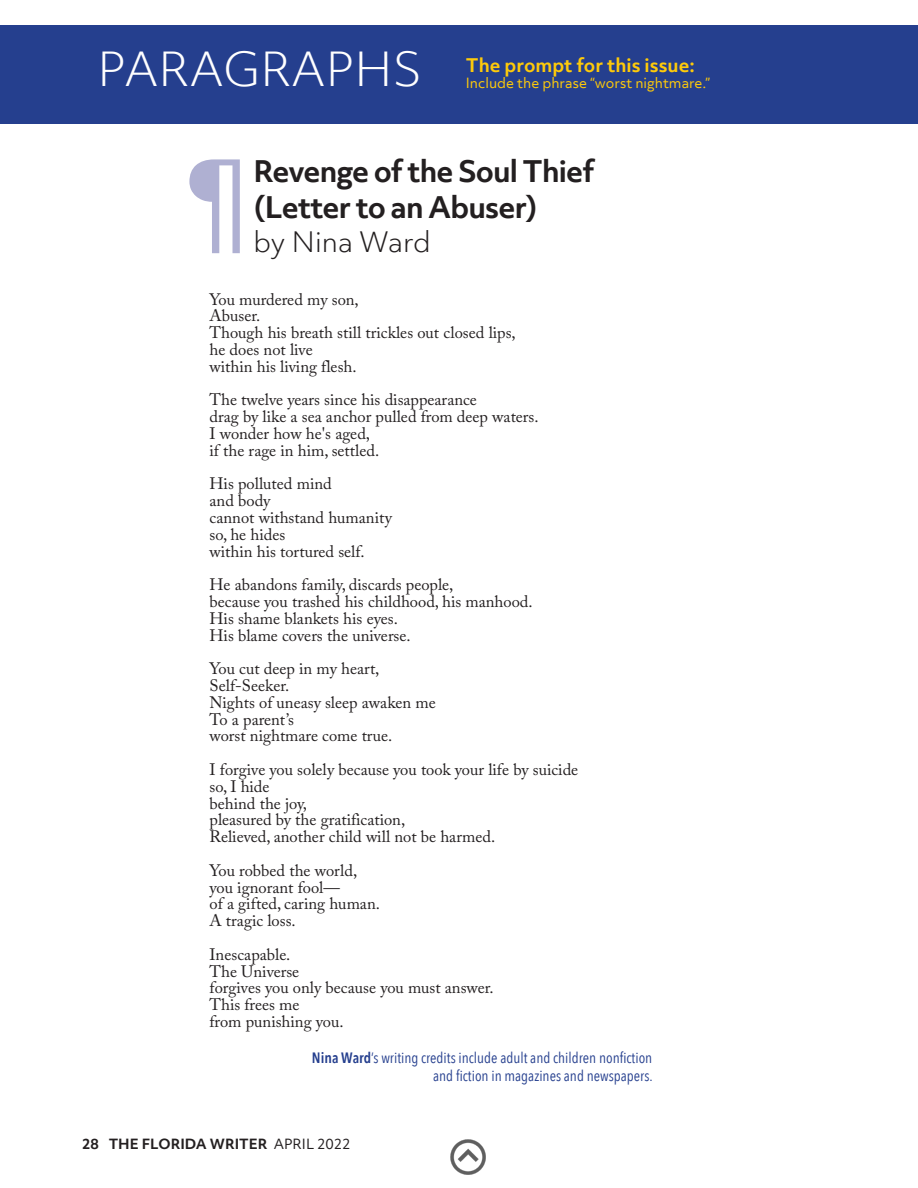
<style>
.page{position:relative;width:918px;height:1188px;background:#fff}
.page>*{position:absolute;margin:0;border:0;box-sizing:border-box;transform-origin:0 0}
.t1{font:108px "Helvetica Neue";color:#afb0d2}
.t2{font:300 45px "Objektiv Mk 3";color:#fff}
.t3{font:700 28.5px "Objektiv Mk 3";letter-spacing:-.03em;color:#231f20}
.t4{font:300 27px "Objektiv Mk 3";color:#231f20}
.t5{font:700 18px "Objektiv Mk 3";color:#feca0a}
.t6{font:16.5px "Adobe Caslon Pro";color:#231f20}
.t7{font:15px "Avenir Next Condensed";color:#253f8e}
.t8{font:13.5px "Objektiv Mk 3";color:#feca0a}
.t9{font:700 13.5px "Objektiv Mk 3";color:#231f20}
.s1{font-weight:600}
.s2{font-style:inherit}
.s3{font-weight:400}
</style>
<div class="page">
<img style="left:450px;top:1139px;width:36px;height:36px">
<div style="left:0;top:26px;width:918px;height:98px;background:#253f8e"></div>
<p class="t2" style="left:97px;top:38px;width:327px">PARAGRAPHS</p>
<p class="t5" style="left:466px;top:53px;width:230px">The prompt for this issue:</p>
<p class="t8" style="left:466px;top:74px;width:246px">Include the phrase “worst nightmare.”</p>
<p class="t3" style="left:254px;top:151px;width:343px">Revenge of the Soul Thief</p>
<p class="t3" style="left:254px;top:187px;width:286px">(Letter to an Abuser)</p>
<p class="t1" style="left:184px;top:120px;width:66px">¶</p>
<p class="t4" style="left:254px;top:224px;width:179px">by Nina Ward</p>
<p class="t6" style="left:210px;top:289px;width:151px">You murdered my son,</p>
<p class="t6" style="left:210px;top:306px;width:52px">Abuser.</p>
<p class="t6" style="left:210px;top:323px;width:308px">Though his breath still trickles out closed lips,</p>
<p class="t6" style="left:210px;top:340px;width:105px">he does not live</p>
<p class="t6" style="left:210px;top:356px;width:149px">within his living flesh.</p>
<p class="t6" style="left:210px;top:390px;width:269px">The twelve years since his disappearance</p>
<p class="t6" style="left:210px;top:407px;width:331px">drag by like a sea anchor pulled from deep waters.</p>
<p class="t6" style="left:210px;top:424px;width:162px">I wonder how he's aged,</p>
<p class="t6" style="left:210px;top:440px;width:171px">if the rage in him, settled.</p>
<p class="t6" style="left:210px;top:474px;width:124px">His polluted mind</p>
<p class="t6" style="left:210px;top:491px;width:62px">and body</p>
<p class="t6" style="left:210px;top:508px;width:184px">cannot withstand humanity</p>
<p class="t6" style="left:210px;top:524px;width:77px">so, he hides</p>
<p class="t6" style="left:210px;top:541px;width:156px">within his tortured self.</p>
<p class="t6" style="left:210px;top:575px;width:245px">He abandons family, discards people,</p>
<p class="t6" style="left:210px;top:592px;width:325px">because you trashed his childhood, his manhood.</p>
<p class="t6" style="left:210px;top:608px;width:190px">His shame blankets his eyes.</p>
<p class="t6" style="left:210px;top:625px;width:203px">His blame covers the universe.</p>
<p class="t6" style="left:210px;top:659px;width:171px">You cut deep in my heart,</p>
<p class="t6" style="left:210px;top:676px;width:81px">Self-Seeker.</p>
<p class="t6" style="left:210px;top:692px;width:228px">Nights of uneasy sleep awaken me</p>
<p class="t6" style="left:210px;top:709px;width:86px">To a parent’s</p>
<p class="t6" style="left:210px;top:726px;width:184px">worst nightmare come true.</p>
<p class="t6" style="left:210px;top:760px;width:370px">I forgive you solely because you took your life by suicide</p>
<p class="t6" style="left:210px;top:776px;width:62px">so, I hide</p>
<p class="t6" style="left:210px;top:793px;width:99px">behind the joy,</p>
<p class="t6" style="left:210px;top:810px;width:197px">pleasured by the gratification,</p>
<p class="t6" style="left:210px;top:827px;width:287px">Relieved, another child will not be harmed.</p>
<p class="t6" style="left:210px;top:860px;width:149px">You robbed the world,</p>
<p class="t6" style="left:210px;top:877px;width:132px">you ignorant fool—</p>
<p class="t6" style="left:210px;top:894px;width:172px">of a gifted, caring human.</p>
<p class="t6" style="left:210px;top:911px;width:88px">A tragic loss.</p>
<p class="t6" style="left:210px;top:944px;width:82px">Inescapable.</p>
<p class="t6" style="left:210px;top:961px;width:91px">The Universe</p>
<p class="t6" style="left:210px;top:978px;width:286px">forgives you only because you must answer.</p>
<p class="t6" style="left:210px;top:995px;width:91px">This frees me</p>
<p class="t6" style="left:210px;top:1012px;width:136px">from punishing you.</p>
<p class="t7" style="left:312px;top:1045px;width:342px"><span class="s1">Nina Ward</span>’s writing credits include adult and children nonfiction</p>
<p class="t7" style="left:433px;top:1063px;width:221px">and fiction in magazines and newspapers.</p>
<p class="t9" style="left:82px;top:1134px;width:270px"><span class="s2">28</span> THE FLORIDA WRITER <span class="s3">APRIL 2022</span></p>
</div>
